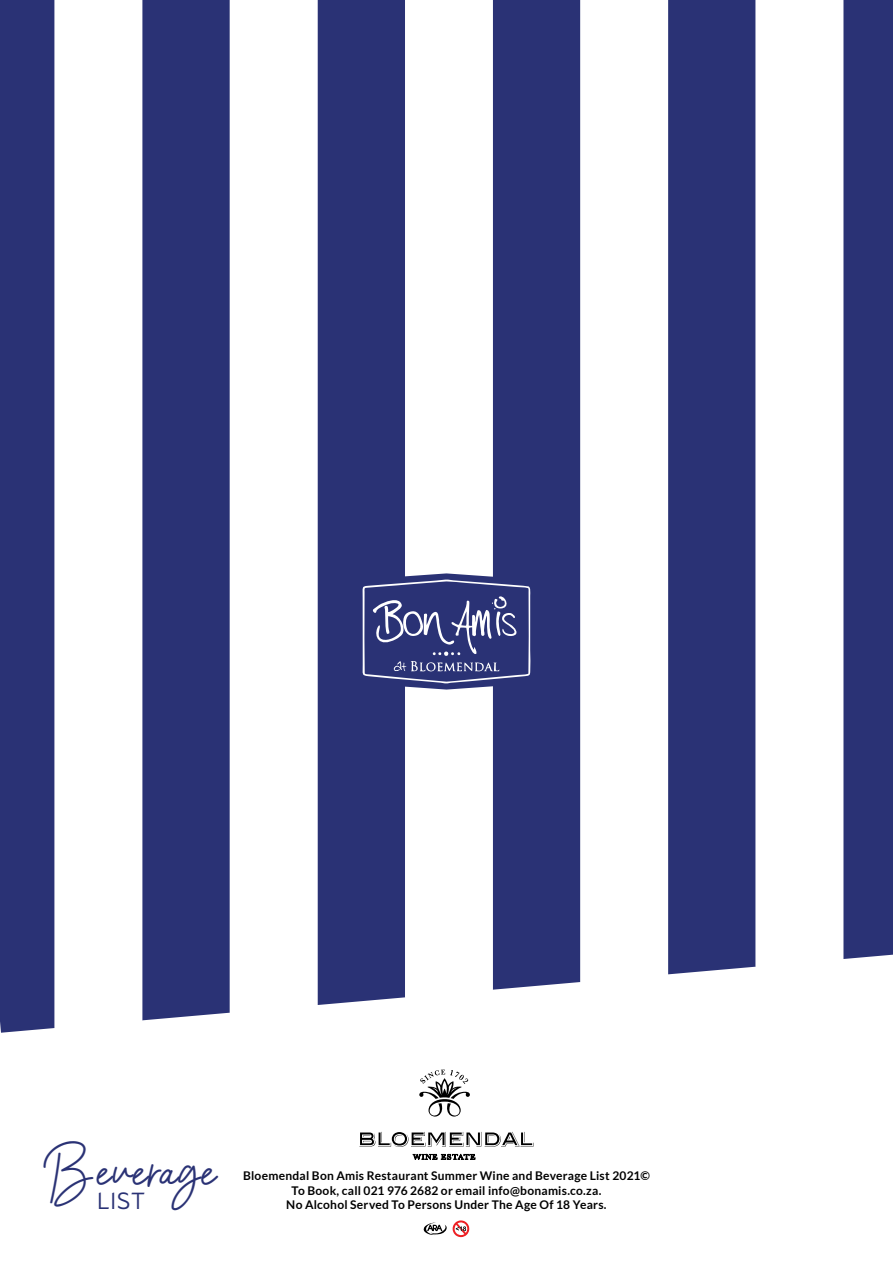
<style>
.page{position:relative;width:893px;height:1263px;background:#fff}
.page>*{position:absolute;margin:0;border:0;box-sizing:border-box;transform-origin:0 0}
.t1{font:45.6px "Barcelony";letter-spacing:.02em;color:#2a3275}
.t2{font:22.8px "Kano";color:#2a3275}
.t3{font:700 12px/14.4px "Lato";letter-spacing:.02em;color:#000;text-align:center}
</style>
<div class="page">
<svg style="left:413px;top:1154px;width:62px;height:5px"></svg>
<svg style="left:419px;top:1069px;width:51px;height:48px"></svg>
<svg style="left:359px;top:1132px;width:175px;height:15px"></svg>
<svg style="left:453px;top:1220px;width:16px;height:17px"></svg>
<svg style="left:423px;top:1222px;width:24px;height:13px"></svg>
<svg style="left:142px;top:0;width:88px;height:1020px;background:#404783"></svg>
<div style="left:318px;top:0;width:87px;height:1005px;background:#2a3275"></div>
<div style="left:493px;top:0;width:87px;height:990px;background:#2a3275"></div>
<div style="left:668px;top:0;width:88px;height:974px;background:#2a3275"></div>
<svg style="left:405px;top:0;width:88px;height:990px"></svg>
<svg style="left:580px;top:0;width:1px;height:982px"></svg>
<div style="left:843px;top:0;width:50px;height:959px;background:#2a3275"></div>
<div style="left:0;top:0;width:55px;height:1033px;background:#2a3275"></div>
<div style="left:356px;top:579px;width:181px;height:105px;background:#2a3275;border-radius:8px"></div>
<svg style="left:362px;top:580px;width:169px;height:103px"></svg>
<h1 class="t1" style="left:47px;top:1140px;width:171px">Beverage</h1>
<p class="t3" style="left:243px;top:1168px;width:408px">Bloemendal Bon Amis Restaurant Summer Wine and Beverage List 2021©<br>To Book, call 021 976 2682 or email info@bonamis.co.za.</p>
<h2 class="t2" style="left:97px;top:1191px;width:50px">LIST</h2>
<p class="t3" style="left:286px;top:1197px;width:322px">No Alcohol Served To Persons Under The Age Of 18 Years.</p>
</div>
